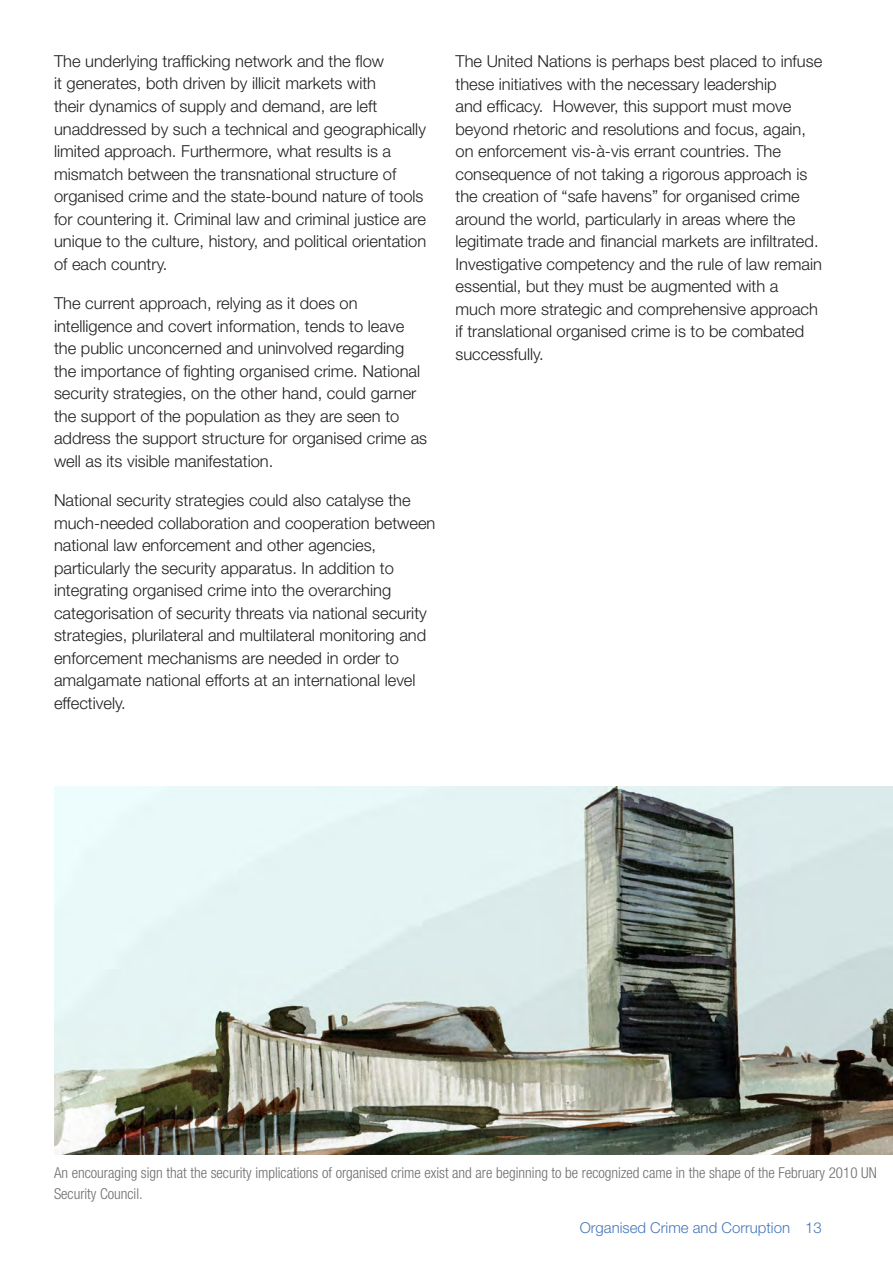
<style>
.page{position:relative;width:893px;height:1263px;background:#fff}
.page>*{position:absolute;margin:0;border:0;box-sizing:border-box;transform-origin:0 0}
.Paragraph_main_text{font:300 16.5px/22.5px "Helvetica Neue";color:#231f20}
.Paragraph_main_text-2{font:300 condensed 15px/21px "Helvetica Neue";color:#6c6d70}
.t1{font:300 15px "Helvetica Neue";color:#4777ba}
</style>
<div class="page">
<img style="left:54px;top:786px;width:839px;height:368px">
<p class="Paragraph_main_text" style="left:54px;top:50px;width:374px">The underlying trafficking network and the flow<br>it generates, both driven by illicit markets with<br>their dynamics of supply and demand, are left unaddressed by such a technical and geographically limited approach. Furthermore, what results is a mismatch between the transnational structure of organised crime and the state-bound nature of tools for countering it. Criminal law and criminal justice are unique to the culture, history, and political orientation of each country.</p>
<p class="Paragraph_main_text" style="left:54px;top:292px;width:375px">The current approach, relying as it does on intelligence and covert information, tends to leave the public unconcerned and uninvolved regarding the importance of fighting organised crime. National security strategies, on the other hand, could garner the support of the population as they are seen to address the support structure for organised crime as well as its visible manifestation.</p>
<p class="Paragraph_main_text" style="left:54px;top:489px;width:383px">National security strategies could also catalyse the much-needed collaboration and cooperation between national law enforcement and other agencies, particularly the security apparatus. In addition to integrating organised crime into the overarching categorisation of security threats via national security strategies, plurilateral and multilateral monitoring and enforcement mechanisms are needed in order to amalgamate national efforts at an international level effectively.</p>
<p class="Paragraph_main_text" style="left:455px;top:50px;width:368px">The United Nations is perhaps best placed to infuse these initiatives with the necessary leadership<br>and efficacy. However, this support must move beyond rhetoric and resolutions and focus, again, on enforcement vis-à-vis errant countries. The consequence of not taking a rigorous approach is the creation of “safe havens” for organised crime around the world, particularly in areas where the legitimate trade and financial markets are infiltrated.<br>Investigative competency and the rule of law remain essential, but they must be augmented with a much more strategic and comprehensive approach if translational organised crime is to be combated successfully.</p>
<p class="Paragraph_main_text-2" style="left:54px;top:1162px;width:824px">An encouraging sign that the security implications of organised crime exist and are beginning to be recognized came in the shape of the February 2010 UN<br>Security Council.</p>
<p class="t1" style="left:580px;top:1218px;width:244px">Organised Crime and Corruption 13</p>
</div>
